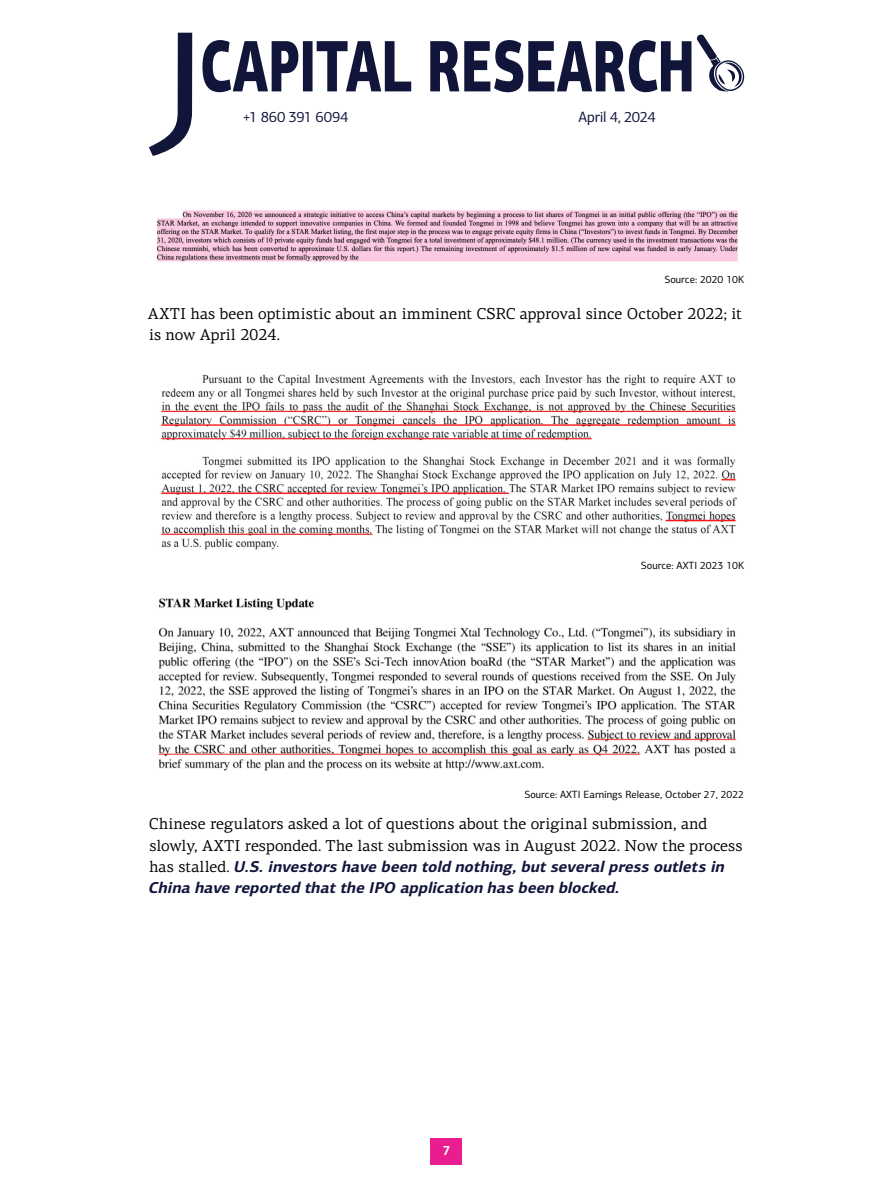
<style>
.page{position:relative;width:893px;height:1191px;background:#fff}
.page>*{position:absolute;margin:0;border:0;box-sizing:border-box;transform-origin:0 0}
.t1{font:15.75px/21.3px "PF Centro Serif Pro";color:#000}
.t2{font:italic 700 15.75px/21.3px "PF Centro Sans Pro";color:#11153a}
.t3{font:15px "PF Centro Sans Pro";letter-spacing:-.02em;color:#11153a}
.t4{font:700 13.5px "PF Centro Sans Pro";color:#fff}
.t5{font:10.5px "PF Centro Sans Pro";color:#000}
.s1{font-family:"PF Centro Serif Pro";font-weight:400;font-style:normal;color:#000}
</style>
<div class="page">
<div style="left:431px;top:1138px;width:31px;height:26px;background:#e91d8f"></div>
<svg style="left:697px;top:35px;width:47px;height:57px"></svg>
<svg style="left:202px;top:40px;width:489px;height:52px"></svg>
<svg style="left:149px;top:33px;width:43px;height:123px"></svg>
<img style="left:156px;top:210px;width:582px;height:52px">
<img style="left:161px;top:374px;width:577px;height:176px">
<img style="left:158px;top:598px;width:578px;height:173px">
<p class="t3" style="left:243px;top:108px;width:107px">+1 860 391 6094</p>
<p class="t3" style="left:579px;top:108px;width:79px">April 4, 2024</p>
<p class="t5" style="left:664px;top:273px;width:81px">Source: 2020 10K</p>
<p class="t1" style="left:148px;top:303px;width:595px">AXTI has been optimistic about an imminent CSRC approval since October 2022; it is now April 2024.</p>
<p class="t5" style="left:641px;top:559px;width:105px">Source: AXTI 2023 10K</p>
<p class="t5" style="left:524px;top:787px;width:221px">Source: AXTI Earnings Release, October 27, 2022</p>
<p class="t1" style="left:149px;top:813px;width:595px">Chinese regulators asked a lot of questions about the original submission, and slowly, AXTI responded. The last submission was in August 2022. Now the process</p>
<p class="t2" style="left:148px;top:855px;width:582px"><span class="s1">h a s s t a l l e d .</span> U.S.investorshave been told nothing,butseveralpressoutletsin<br>China have reported thatthe IPO application hasbeen blocked.</p>
<p class="t4" style="left:442px;top:1141px;width:9px">7</p>
</div>
